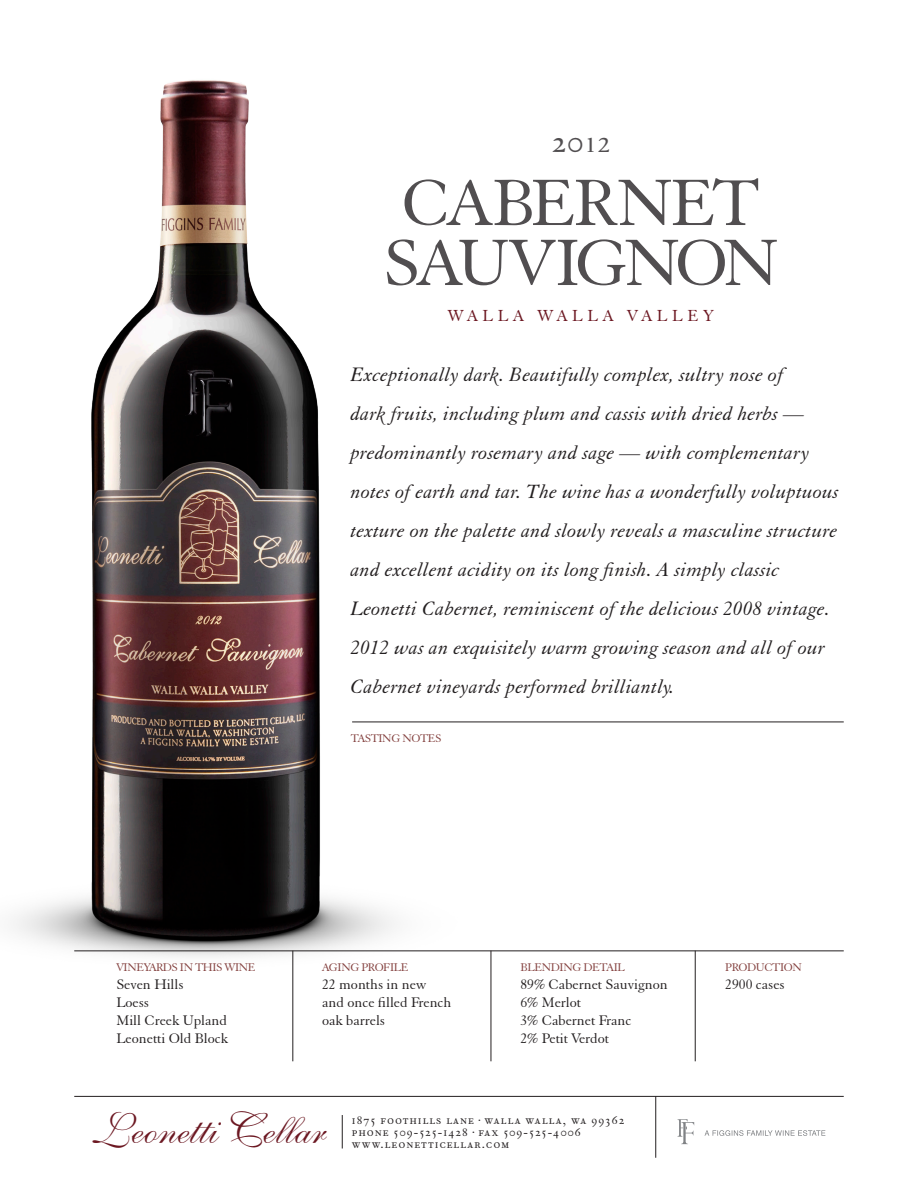
<style>
.page{position:relative;width:918px;height:1188px;background:#fff}
.page>*{position:absolute;margin:0;border:0;box-sizing:border-box;transform-origin:0 0}
.Name{font:70.8px/60px "Elegant Garamond BT";letter-spacing:-.03em;color:#514e50}
.t1{font:43.5px "Shelley Volante Script";color:#6c1822}
.details{font:36px "Fournier MT Regular SC";color:#514e50}
.Description{font:italic 21px/39px "Elegant Garamond BT";letter-spacing:.01em;color:#231f20}
.t2{font:17.4px "Elegant Garamond BT";letter-spacing:.275em;color:#6c1822}
.body{font:15px/18px "Elegant Garamond BT";color:#231f20}
.t3{font:13.5px/12px "Fournier MT Regular SC";letter-spacing:.08em;color:#231f20}
.subhead{font:12px "Elegant Garamond BT";letter-spacing:-.03em;color:#83403e}
.s1{font-family:"Fournier";font-size:22.8px}
.s2{font-size:6px}
</style>
<div class="page">
<img style="left:13px;top:80px;width:478px;height:904px">
<hr style="left:655px;top:1096px;width:1px;height:62px;background:#231f20">
<hr style="left:74px;top:1096px;width:770px;height:1px;background:#231f20">
<svg style="left:705px;top:1130px;width:120px;height:6px"></svg>
<hr style="left:74px;top:951px;width:770px;height:1px;background:#231f20">
<hr style="left:342px;top:1115px;width:1px;height:34px;background:#231f20">
<hr style="left:293px;top:951px;width:1px;height:110px;background:#231f20">
<hr style="left:491px;top:951px;width:1px;height:110px;background:#231f20">
<hr style="left:695px;top:951px;width:1px;height:110px;background:#231f20">
<svg style="left:677px;top:1119px;width:17px;height:25px"></svg>
<hr style="left:352px;top:722px;width:492px;height:1px;background:#231f20">
<p class="details" style="left:551px;top:122px;width:60px">20<span class="s1">12</span></p>
<p class="Name" style="left:383px;top:171px;width:397px">CABERNET<br>SAUVIGNON</p>
<p class="t2" style="left:448px;top:305px;width:267px">WALLA WALLA VALLEY</p>
<p class="Description" style="left:351px;top:354px;width:490px">Exceptionally dark. Beautifully complex, sultry nose of<br>dark fruits, including plum and cassis with dried herbs — predominantly rosemary and sage — with complementary notes of earth and tar. The wine has a wonderfully voluptuous texture on the palette and slowly reveals a masculine structure and excellent acidity on its long finish. A simply classic Leonetti Cabernet, reminiscent of the delicious 2008 vintage.<br>2012 was an exquisitely warm growing season and all of our Cabernet vineyards performed brilliantly.</p>
<p class="subhead" style="left:351px;top:731px;width:92px">TASTING NOTES</p>
<p class="subhead" style="left:116px;top:960px;width:141px">VINEYARDS IN THIS WINE</p>
<p class="body" style="left:116px;top:975px;width:69px">Seven Hills</p>
<p class="body" style="left:116px;top:993px;width:34px">Loess</p>
<p class="body" style="left:116px;top:1011px;width:112px">Mill Creek Upland</p>
<p class="body" style="left:116px;top:1029px;width:113px">Leonetti Old Block</p>
<p class="subhead" style="left:322px;top:960px;width:88px">AGING PROFILE</p>
<p class="body" style="left:322px;top:975px;width:131px">22 months in new and once filled French oak barrels</p>
<p class="subhead" style="left:520px;top:960px;width:106px">BLENDING DETAIL</p>
<p class="body" style="left:520px;top:975px;width:149px">89% Cabernet Sauvignon</p>
<p class="body" style="left:520px;top:993px;width:62px">6% Merlot</p>
<p class="body" style="left:520px;top:1011px;width:112px">3% Cabernet Franc</p>
<p class="body" style="left:520px;top:1029px;width:90px">2% Petit Verdot</p>
<h2 class="t1" style="left:93px;top:1104px;width:235px">Leonetti Cellar</h2>
<p class="t3" style="left:352px;top:1114px;width:274px">ı875 foothills lane <span class="s2">•</span> walla walla, wa 99362 phone 509-525-ı428 <span class="s2">•</span> fax 509-525-4006</p>
<p class="t3" style="left:352px;top:1138px;width:159px">www.leonetticellar.com</p>
<p class="subhead" style="left:725px;top:960px;width:78px">PRODUCTION</p>
<p class="body" style="left:725px;top:975px;width:61px">2900 cases</p>
</div>
